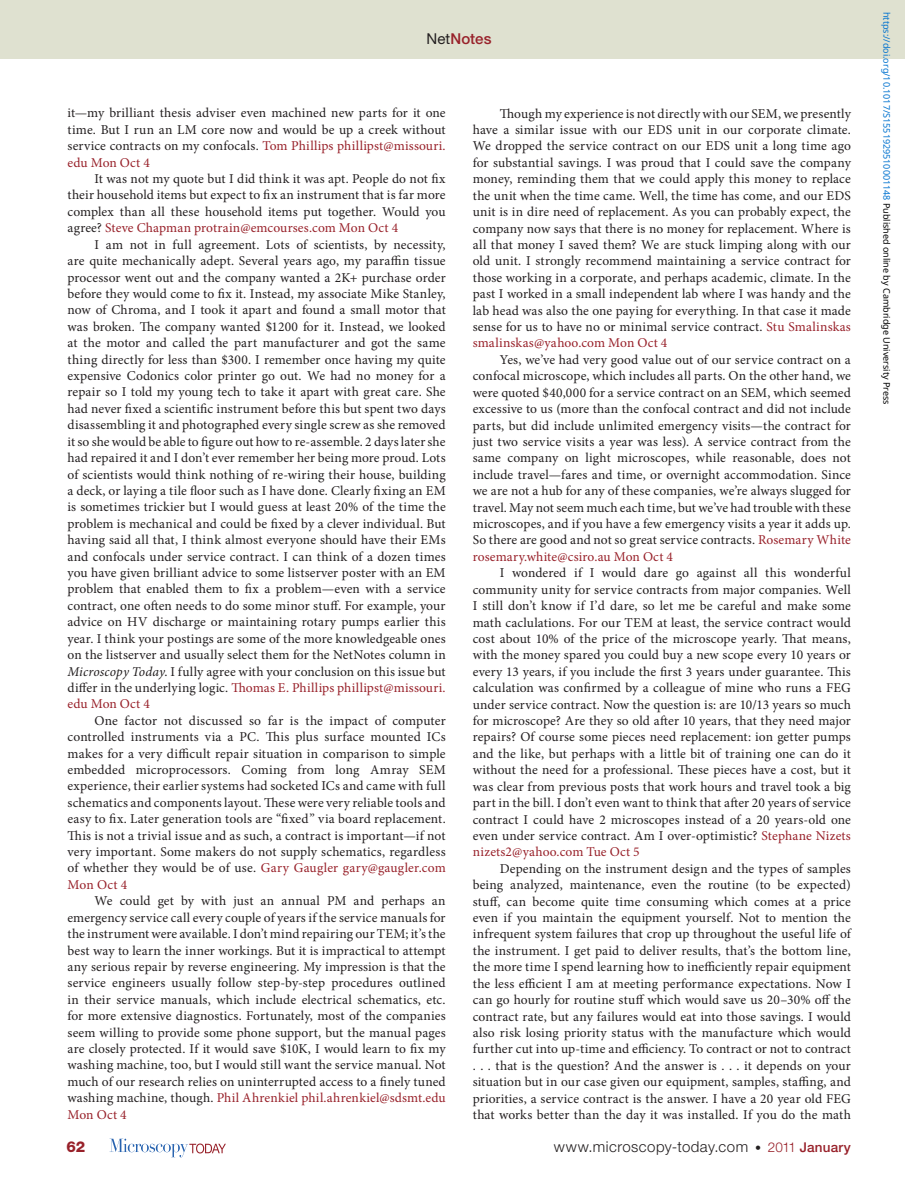
<style>
.page{position:relative;width:905px;height:1188px;background:#fff}
.page>*{position:absolute;margin:0;border:0;box-sizing:border-box;transform-origin:0 0}
.t1{font:300 15px "Helvetica Neue";letter-spacing:.03em;color:#231f20}
.t2{font:500 15px "Helvetica Neue";letter-spacing:.005em;color:#98212a}
.t3{font:800 15px "Helvetica Neue";color:#98212a}
.t4{font:13.5px/16.4px "Minion Pro";letter-spacing:.01em;color:#231f20;text-align:justify}
.t5{font:9px "Noto Sans";color:#0172cf}
.s1{font-weight:400;color:#231f20}
.s2{color:#98212a}
.s3{font-style:italic}
.s4{font-size:12px}
.s5{font-size:13.5px;color:#98212a}
.s6{font-weight:500;font-size:13.5px;color:#98212a}
.s7{color:#000}
</style>
<div class="page">
<svg style="left:110px;top:1139px;width:116px;height:18px"></svg>
<div style="left:0;top:0;width:904px;height:58px;background:#dfe1d0"></div>
<p class="t2" style="left:426px;top:30px;width:66px"><span class="s1">Net</span>Notes</p>
<p class="t4" style="left:68px;top:105px;width:379px">it—my brilliant thesis adviser even machined new parts for it one time. But I run an LM core now and would be up a creek without service contracts on my confocals. <span class="s2">Tom Phillips phillipst@missouri. edu Mon Oct 4</span></p>
<p class="t4" style="left:68px;top:171px;width:379px;text-indent:27px">It was not my quote but I did think it was apt. People do not fix their household items but expect to fix an instrument that is far more complex than all these household items put together. Would you agree? <span class="s2">Steve Chapman protrain@emcourses.com Mon Oct 4</span></p>
<p class="t4" style="left:68px;top:236px;width:380px;text-indent:27px">I am not in full agreement. Lots of scientists, by necessity, are quite mechanically adept. Several years ago, my paraffin tissue processor went out and the company wanted a 2K+ purchase order before they would come to fix it. Instead, my associate Mike Stanley, now of Chroma, and I took it apart and found a small motor that was broken. The company wanted $1200 for it. Instead, we looked at the motor and called the part manufacturer and got the same thing directly for less than $300. I remember once having my quite expensive Codonics color printer go out. We had no money for a repair so I told my young tech to take it apart with great care. She had never fixed a scientific instrument before this but spent two days disassembling it and photographed every single screw as she removed it so she would be able to figure out how to re-assemble. 2 days later she had repaired it and I don’t ever remember her being more proud. Lots of scientists would think nothing of re-wiring their house, building a deck, or laying a tile floor such as I have done. Clearly fixing an EM is sometimes trickier but I would guess at least 20% of the time the problem is mechanical and could be fixed by a clever individual. But having said all that, I think almost everyone should have their EMs and confocals under service contract. I can think of a dozen times you have given brilliant advice to some listserver poster with an EM problem that enabled them to fix a problem—even with a service contract, one often needs to do some minor stuff. For example, your advice on HV discharge or maintaining rotary pumps earlier this year. I think your postings are some of the more knowledgeable ones on the listserver and usually select them for the NetNotes column in <span class="s3">Microscopy Today</span>. I fully agree with your conclusion on this issue but differ in the underlying logic. <span class="s2">Thomas E. Phillips phillipst@missouri. edu Mon Oct 4</span></p>
<p class="t4" style="left:68px;top:712px;width:380px;text-indent:27px">One factor not discussed so far is the impact of computer controlled instruments via a PC. This plus surface mounted ICs makes for a very difficult repair situation in comparison to simple embedded microprocessors. Coming from long Amray SEM experience, their earlier systems had socketed ICs and came with full schematics and components layout. These were very reliable tools and easy to fix. Later generation tools are “fixed” via board replacement.<br>This is not a trivial issue and as such, a contract is important—if not very important. Some makers do not supply schematics, regardless of whether they would be of use. <span class="s2">Gary Gaugler gary@gaugler.com Mon Oct 4</span></p>
<p class="t4" style="left:68px;top:893px;width:380px;text-indent:27px">We could get by with just an annual PM and perhaps an emergency service call every couple of years if the service manuals for the instrument were available. I don’t mind repairing our TEM; it’s the best way to learn the inner workings. But it is impractical to attempt any serious repair by reverse engineering. My impression is that the service engineers usually follow step-by-step procedures outlined in their service manuals, which include electrical schematics, etc. for more extensive diagnostics. Fortunately, most of the companies seem willing to provide some phone support, but the manual pages are closely protected. If it would save $10K, I would learn to fix my washing machine, too, but I would still want the service manual. Not much of our research relies on uninterrupted access to a finely tuned washing machine, though. <span class="s2">Phil Ahrenkiel phil.ahrenkiel@sdsmt.edu Mon Oct 4</span></p>
<p class="t4" style="left:472px;top:105px;width:380px;text-indent:27px">Though my experience is not directly with our SEM, we presently have a similar issue with our EDS unit in our corporate climate.<br>We dropped the service contract on our EDS unit a long time ago for substantial savings. I was proud that I could save the company money, reminding them that we could apply this money to replace the unit when the time came. Well, the time has come, and our EDS unit is in dire need of replacement. As you can probably expect, the company now says that there is no money for replacement. Where is all that money I saved them? We are stuck limping along with our old unit. I strongly recommend maintaining a service contract for those working in a corporate, and perhaps academic, climate. In the past I worked in a small independent lab where I was handy and the lab head was also the one paying for everything. In that case it made sense for us to have no or minimal service contract. <span class="s2">Stu Smalinskas smalinskas@yahoo.com Mon Oct 4</span></p>
<p class="t4" style="left:472px;top:351px;width:380px;text-indent:27px">Yes, we’ve had very good value out of our service contract on a confocal microscope, which includes all parts. On the other hand, we were quoted $40,000 for a service contract on an SEM, which seemed excessive to us (more than the confocal contract and did not include parts, but did include unlimited emergency visits—the contract for just two service visits a year was less). A service contract from the same company on light microscopes, while reasonable, does not include travel—fares and time, or overnight accommodation. Since we are not a hub for any of these companies, we’re always slugged for travel. May not seem much each time, but we’ve had trouble with these microscopes, and if you have a few emergency visits a year it adds up.<br>So there are good and not so great service contracts. <span class="s2">Rosemary White rosemary.white@csiro.au Mon Oct 4</span></p>
<p class="t4" style="left:472px;top:565px;width:380px;text-indent:27px">I wondered if I would dare go against all this wonderful community unity for service contracts from major companies. Well I still don’t know if I’d dare, so let me be careful and make some math caclulations. For our TEM at least, the service contract would cost about 10% of the price of the microscope yearly. That means, with the money spared you could buy a new scope every 10 years or every 13 years, if you include the first 3 years under guarantee. This calculation was confirmed by a colleague of mine who runs a FEG under service contract. Now the question is: are 10/13 years so much for microscope? Are they so old after 10 years, that they need major repairs? Of course some pieces need replacement: ion getter pumps and the like, but perhaps with a little bit of training one can do it without the need for a professional. These pieces have a cost, but it was clear from previous posts that work hours and travel took a big part in the bill. I don’t even want to think that after 20 years of service contract I could have 2 microscopes instead of a 20 years-old one even under service contract. Am I over-optimistic? <span class="s2">Stephane Nizets nizets2@yahoo.com Tue Oct 5</span></p>
<p class="t4" style="left:472px;top:860px;width:380px;text-indent:27px">Depending on the instrument design and the types of samples being analyzed, maintenance, even the routine (to be expected) stuff, can become quite time consuming which comes at a price even if you maintain the equipment yourself. Not to mention the infrequent system failures that crop up throughout the useful life of the instrument. I get paid to deliver results, that’s the bottom line, the more time I spend learning how to inefficiently repair equipment the less efficient I am at meeting performance expectations. Now I can go hourly for routine stuff which would save us 20–30% off the contract rate, but any failures would eat into those savings. I would also risk losing priority status with the manufacture which would further cut into up-time and efficiency. To contract or not to contract . . . that is the question? And the answer is . . . it depends on your situation but in our case given our equipment, samples, staffing, and priorities, a service contract is the answer. I have a 20 year old FEG that works better than the day it was installed. If you do the math</p>
<p class="t3" style="left:66px;top:1138px;width:20px">62</p>
<p class="t1" style="left:554px;top:1138px;width:298px">www.microscopy-today.com <span class="s4">•</span> <span class="s5">2011</span> <span class="s6">January</span></p>
<p class="t5" style="left:893px;top:12px;width:394px;rotate:90deg">https://doi.org/10.1017/S1551929510001148 <span class="s7">Published online by Cambridge University Press</span></p>
</div>
